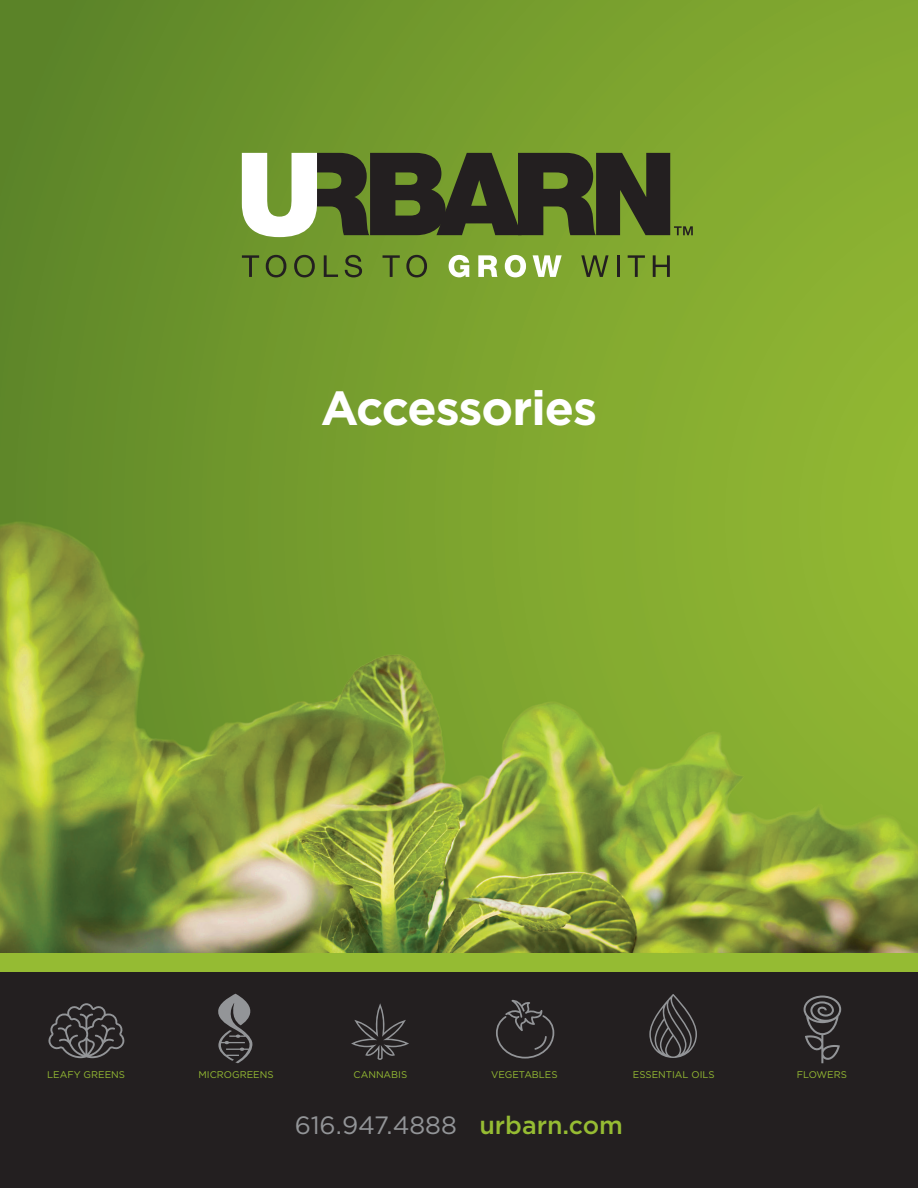
<style>
.page{position:relative;width:918px;height:1188px;background:#fff}
.page>*{position:absolute;margin:0;border:0;box-sizing:border-box;transform-origin:0 0}
.t1{font:700 47.85px "Gotham";letter-spacing:-.02em;color:#fff}
.t2{font:25.05px "Gotham";color:#939598}
.t3{font:9.75px "Gotham";color:#95bb33}
.s1{font-weight:500;color:#96bc33}
</style>
<div class="page">
<div style="left:0;top:0;width:918px;height:1018px;background:linear-gradient(to right,#5f8729,#90b632)"></div>
<img style="left:0;top:520px;width:918px;height:433px">
<div style="left:0;top:953px;width:918px;height:19px;background:#95bb33"></div>
<div style="left:0;top:972px;width:918px;height:216px;background:#231f20"></div>
<svg style="left:242px;top:153px;width:451px;height:84px;background:#57613e"></svg>
<svg style="left:242px;top:255px;width:17px;height:22px"></svg>
<svg style="left:266px;top:255px;width:20px;height:22px"></svg>
<svg style="left:294px;top:255px;width:21px;height:22px"></svg>
<svg style="left:324px;top:255px;width:14px;height:22px"></svg>
<svg style="left:345px;top:255px;width:17px;height:22px"></svg>
<svg style="left:383px;top:255px;width:17px;height:22px"></svg>
<svg style="left:406px;top:255px;width:21px;height:22px"></svg>
<svg style="left:449px;top:255px;width:20px;height:22px"></svg>
<svg style="left:478px;top:255px;width:20px;height:22px"></svg>
<svg style="left:505px;top:255px;width:21px;height:22px"></svg>
<svg style="left:533px;top:255px;width:29px;height:22px"></svg>
<svg style="left:581px;top:255px;width:28px;height:22px"></svg>
<hr style="left:617px;top:255px;width:3px;height:22px;background:#231f20">
<svg style="left:628px;top:255px;width:17px;height:22px"></svg>
<svg style="left:653px;top:255px;width:17px;height:22px"></svg>
<svg style="left:649px;top:994px;width:48px;height:64px"></svg>
<svg style="left:48px;top:1003px;width:77px;height:55px"></svg>
<svg style="left:218px;top:994px;width:35px;height:69px"></svg>
<svg style="left:351px;top:1003px;width:58px;height:57px"></svg>
<svg style="left:496px;top:999px;width:58px;height:60px"></svg>
<svg style="left:804px;top:996px;width:37px;height:67px"></svg>
<p class="t1" style="left:321px;top:376px;width:278px">Accessories</p>
<p class="t3" style="left:47px;top:1068px;width:79px">LEAFY GREENS</p>
<p class="t3" style="left:199px;top:1069px;width:77px">MICROGREENS</p>
<p class="t3" style="left:354px;top:1069px;width:55px">CANNABIS</p>
<p class="t3" style="left:491px;top:1068px;width:68px">VEGETABLES</p>
<p class="t3" style="left:633px;top:1069px;width:83px">ESSENTIAL OILS</p>
<p class="t3" style="left:797px;top:1069px;width:52px">FLOWERS</p>
<p class="t2" style="left:295px;top:1109px;width:330px">616.947.4888 <span class="s1">urbarn.com</span></p>
</div>
